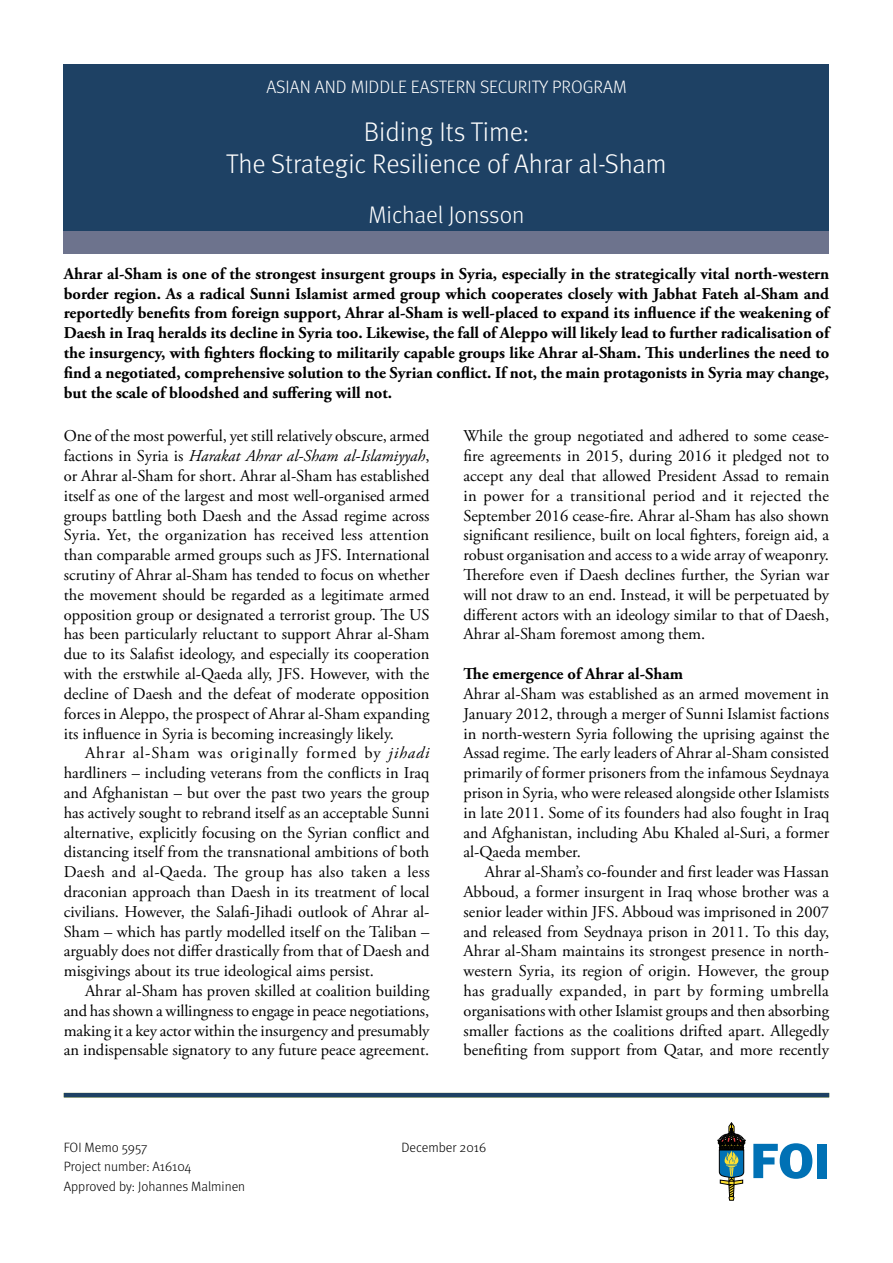
<style>
.page{position:relative;width:893px;height:1263px;background:#fff}
.page>*{position:absolute;margin:0;border:0;box-sizing:border-box;transform-origin:0 0}
.t1{font:300 27px/32.7px "Meta";color:#fff;text-align:center}
.t2{font:300 24px "Meta";color:#fff}
.t3{font:300 18px "Meta";color:#fff}
.t4{font:16.5px/19.8px "Adobe Garamond Pro";color:#000;text-align:justify}
.t5{font:700 16.5px/19.8px "Adobe Garamond Pro";color:#000;text-align:justify}
.t6{font:300 13.5px/20.1px "Meta";color:#000}
.s1{font-style:italic}
</style>
<div class="page">
<div style="left:64px;top:208px;width:765px;height:46px;background:#6d738d"></div>
<div style="left:64px;top:65px;width:765px;height:166px;background:#1e4164"></div>
<svg style="left:753px;top:1143px;width:59px;height:36px"></svg>
<div style="left:818px;top:1144px;width:9px;height:34px;background:#0071b5"></div>
<svg style="left:718px;top:1122px;width:27px;height:78px"></svg>
<hr style="left:64px;top:1093px;width:765px;height:4px;background:#1e4164">
<p class="t3" style="left:266px;top:77px;width:362px">ASIAN AND MIDDLE EASTERN SECURITY PROGRAM</p>
<h1 class="t1" style="left:226px;top:115px;width:442px">Biding Its Time:<br>The Strategic Resilience of Ahrar al-Sham</h1>
<h2 class="t2" style="left:368px;top:201px;width:158px">Michael Jonsson</h2>
<p class="t5" style="left:64px;top:264px;width:767px">Ahrar al-Sham is one of the strongest insurgent groups in Syria, especially in the strategically vital north-western border region. As a radical Sunni Islamist armed group which cooperates closely with Jabhat Fateh al-Sham and reportedly benefits from foreign support, Ahrar al-Sham is well-placed to expand its influence if the weakening of Daesh in Iraq heralds its decline in Syria too. Likewise, the fall of Aleppo will likely lead to further radicalisation of the insurgency, with fighters flocking to militarily capable groups like Ahrar al-Sham. This underlines the need to find a negotiated, comprehensive solution to the Syrian conflict. If not, the main protagonists in Syria may change, but the scale of bloodshed and suffering will not.</p>
<p class="t4" style="left:64px;top:427px;width:367px">One of the most powerful, yet still relatively obscure, armed factions in Syria is <span class="s1">Harakat Ahrar al-Sham al-Islamiyyah</span>, or Ahrar al-Sham for short. Ahrar al-Sham has established itself as one of the largest and most well-organised armed groups battling both Daesh and the Assad regime across Syria. Yet, the organization has received less attention than comparable armed groups such as JFS. International scrutiny of Ahrar al-Sham has tended to focus on whether the movement should be regarded as a legitimate armed opposition group or designated a terrorist group. The US has been particularly reluctant to support Ahrar al-Sham due to its Salafist ideology, and especially its cooperation with the erstwhile al-Qaeda ally, JFS. However, with the decline of Daesh and the defeat of moderate opposition forces in Aleppo, the prospect of Ahrar al-Sham expanding its influence in Syria is becoming increasingly likely.</p>
<p class="t4" style="left:64px;top:744px;width:367px;text-indent:21px">Ahrar al-Sham was originally formed by <span class="s1">jihadi </span>hardliners – including veterans from the conflicts in Iraq and Afghanistan – but over the past two years the group has actively sought to rebrand itself as an acceptable Sunni alternative, explicitly focusing on the Syrian conflict and distancing itself from the transnational ambitions of both Daesh and al-Qaeda. The group has also taken a less draconian approach than Daesh in its treatment of local civilians. However, the Salafi-Jihadi outlook of Ahrar al-Sham – which has partly modelled itself on the Taliban – arguably does not differ drastically from that of Daesh and misgivings about its true ideological aims persist.</p>
<p class="t4" style="left:64px;top:981px;width:367px;text-indent:21px">Ahrar al-Sham has proven skilled at coalition building and has shown a willingness to engage in peace negotiations, making it a key actor within the insurgency and presumably an indispensable signatory to any future peace agreement.</p>
<p class="t4" style="left:463px;top:427px;width:367px">While the group negotiated and adhered to some cease&shy;fire agreements in 2015, during 2016 it pledged not to accept any deal that allowed President Assad to remain in power for a transitional period and it rejected the September 2016 cease-fire. Ahrar al-Sham has also shown significant resilience, built on local fighters, foreign aid, a robust organisation and access to a wide array of weaponry.<br>Therefore even if Daesh declines further, the Syrian war will not draw to an end. Instead, it will be perpetuated by different actors with an ideology similar to that of Daesh, Ahrar al-Sham foremost among them.</p>
<p class="t5" style="left:463px;top:664px;width:221px">The emergence of Ahrar al-Sham</p>
<p class="t4" style="left:463px;top:684px;width:367px">Ahrar al-Sham was established as an armed movement in January 2012, through a merger of Sunni Islamist factions in north-western Syria following the uprising against the Assad regime. The early leaders of Ahrar al-Sham consisted primarily of former prisoners from the infamous Seydnaya prison in Syria, who were released alongside other Islamists in late 2011. Some of its founders had also fought in Iraq and Afghanistan, including Abu Khaled al-Suri, a former al-Qaeda member.</p>
<p class="t4" style="left:463px;top:862px;width:367px;text-indent:21px">Ahrar al-Sham’s co-founder and first leader was Hassan Abboud, a former insurgent in Iraq whose brother was a senior leader within JFS. Abboud was imprisoned in 2007 and released from Seydnaya prison in 2011. To this day, Ahrar al-Sham maintains its strongest presence in north&shy;western Syria, its region of origin. However, the group has gradually expanded, in part by forming umbrella organisations with other Islamist groups and then absorbing smaller factions as the coalitions drifted apart. Allegedly benefiting from support from Qatar, and more recently</p>
<p class="t6" style="left:64px;top:1138px;width:85px">FOI Memo 5957</p>
<p class="t6" style="left:402px;top:1138px;width:86px">December 2016</p>
<p class="t6" style="left:64px;top:1156px;width:183px">Project number: A16104<br>Approved by: Johannes Malminen</p>
</div>
